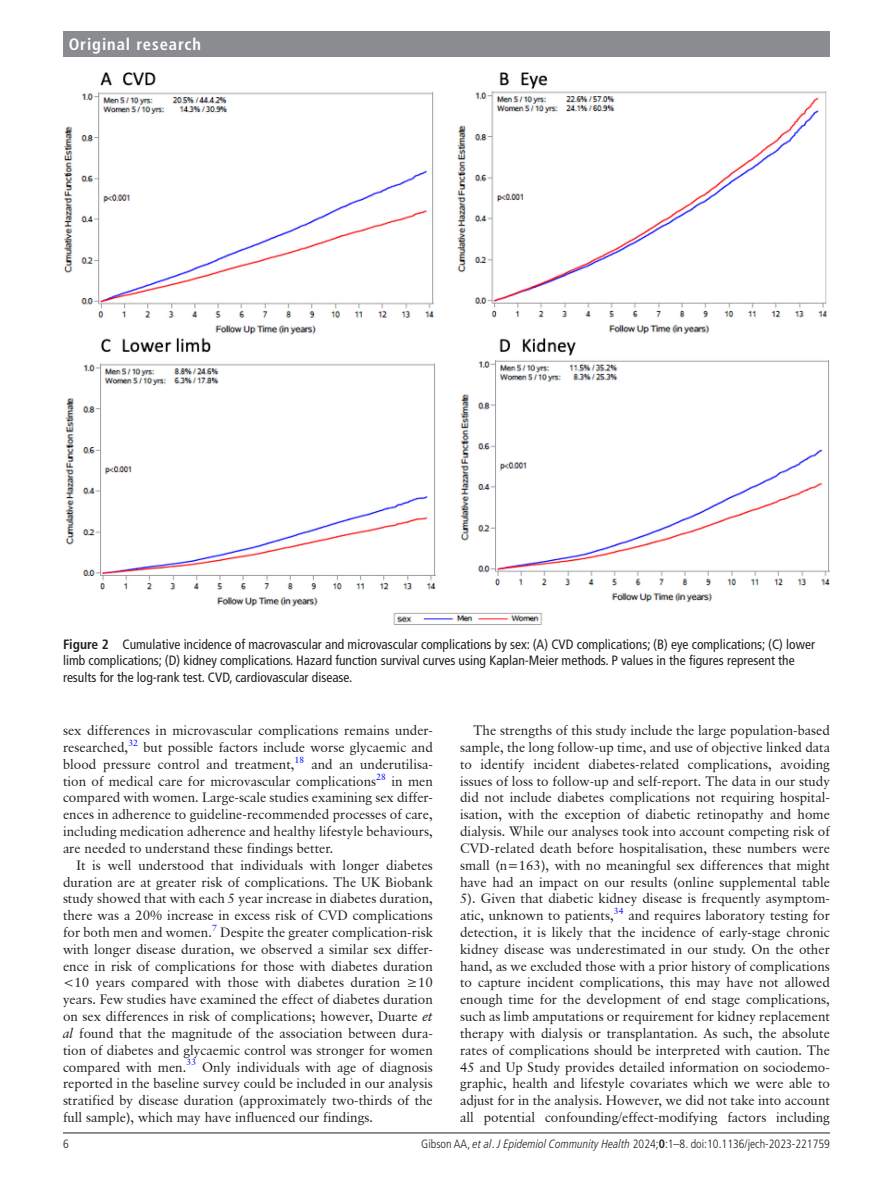
<style>
.page{position:relative;width:893px;height:1191px;background:#fff}
.page>*{position:absolute;margin:0;border:0;box-sizing:border-box;transform-origin:0 0}
.t1{font:700 condensed 16.5px "Frutiger LT Pro";letter-spacing:.055em;color:#fff}
.t2{font:13.5px/16.8px "Classical Garamond BT";color:#231f20;text-align:justify}
.t3{font:condensed 13.5px/16.5px "Frutiger LT Pro";color:#231f20}
.t4{font:300 condensed 12px "Frutiger LT Pro";color:#231f20}
.t5{font:9px "Classical Garamond BT";color:#00f}
.s1{font-weight:700}
.s2{font-style:italic}
</style>
<div class="page">
<hr style="left:63px;top:1132px;width:767px;height:1px;background:#231f20">
<div style="left:63px;top:31px;width:767px;height:25px;background:#8a8c8f"></div>
<img style="left:64px;top:72px;width:766px;height:552px">
<p class="t1" style="left:69px;top:34px;width:134px">Original research</p>
<p class="t3" style="left:63px;top:636px;width:753px"><span class="s1">Figure 2</span> Cumulative incidence of macrovascular and microvascular complications by sex: (A) CVD complications; (B) eye complications; (C) lower limb complications; (D) kidney complications. Hazard function survival curves using Kaplan-Meier methods. P values in the figures represent the results for the log-rank test. CVD, cardiovascular disease.</p>
<p class="t2" style="left:63px;top:722px;width:371px">sex differences in microvascular complications remains under&shy;researched,<sup>32</sup> but possible factors include worse glycaemic and blood pressure control and treatment,</p>
<p class="t5" style="left:295px;top:754px;width:11px">18</p>
<p class="t2" style="left:63px;top:755px;width:371px;text-indent:248px">and an underutilisa&shy;tion of medical care for microvascular complications</p>
<p class="t5" style="left:376px;top:771px;width:11px">28</p>
<p class="t2" style="left:63px;top:772px;width:371px;text-indent:328px">in men compared with women. Large-scale studies examining sex differ&shy;ences in adherence to guideline-recommended processes of care, including medication adherence and healthy lifestyle behaviours, are needed to understand these findings better.</p>
<p class="t2" style="left:63px;top:856px;width:371px;text-indent:14px">It is well understood that individuals with longer diabetes duration are at greater risk of complications. The UK Biobank study showed that with each 5 year increase in diabetes duration, there was a 20% increase in excess risk of CVD complications for both men and women.</p>
<p class="t5" style="left:212px;top:922px;width:6px">7</p>
<p class="t2" style="left:63px;top:923px;width:371px;text-indent:157px">Despite the greater complication-risk with longer disease duration, we observed a similar sex differ&shy;ence in risk of complications for those with diabetes duration &lt;10 years compared with those with diabetes duration ≥10 years. Few studies have examined the effect of diabetes duration on sex differences in risk of complications; however, Duarte <span class="s2">et al</span> found that the magnitude of the association between dura&shy;tion of diabetes and glycaemic control was stronger for women compared with men.</p>
<p class="t5" style="left:187px;top:1056px;width:11px">33</p>
<p class="t2" style="left:63px;top:1058px;width:371px;text-indent:139px">Only individuals with age of diagnosis reported in the baseline survey could be included in our analysis stratified by disease duration (approximately two-thirds of the full sample), which may have influenced our findings.</p>
<p class="t2" style="left:460px;top:722px;width:371px;text-indent:14px">The strengths of this study include the large population-based sample, the long follow-up time, and use of objective linked data to identify incident diabetes-related complications, avoiding issues of loss to follow-up and self-report. The data in our study did not include diabetes complications not requiring hospital&shy;isation, with the exception of diabetic retinopathy and home dialysis. While our analyses took into account competing risk of CVD-related death before hospitalisation, these numbers were small (n=163), with no meaningful sex differences that might have had an impact on our results (online supplemental table 5). Given that diabetic kidney disease is frequently asymptom&shy;atic, unknown to patients,</p>
<p class="t5" style="left:614px;top:905px;width:11px">34</p>
<p class="t2" style="left:460px;top:907px;width:371px;text-indent:168px">and requires laboratory testing for detection, it is likely that the incidence of early-stage chronic kidney disease was underestimated in our study. On the other hand, as we excluded those with a prior history of complications to capture incident complications, this may have not allowed enough time for the development of end stage complications, such as limb amputations or requirement for kidney replacement therapy with dialysis or transplantation. As such, the absolute rates of complications should be interpreted with caution. The 45 and Up Study provides detailed information on sociodemo&shy;graphic, health and lifestyle covariates which we were able to adjust for in the analysis. However, we did not take into account all potential confounding/effect-modifying factors including</p>
<p class="t4" style="left:63px;top:1136px;width:7px">6</p>
<p class="t4" style="left:421px;top:1136px;width:410px">Gibson AA, <span class="s2">et al</span>. <span class="s2">J Epidemiol Community Health</span> 2024;<span class="s1">0</span>:1–8. doi:10.1136/jech-2023-221759</p>
</div>
